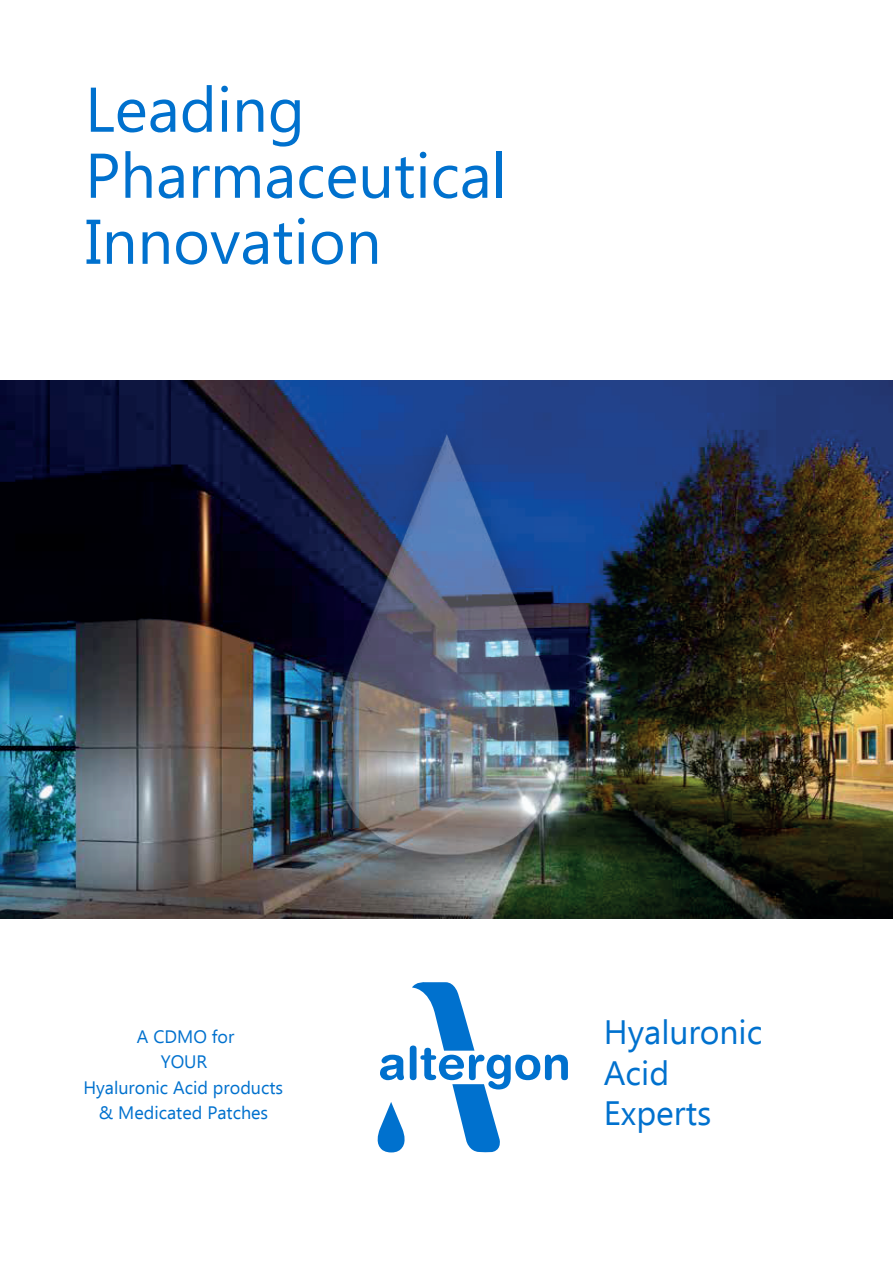
<style>
.page{position:relative;width:893px;height:1263px;background:#fff}
.page>*{position:absolute;margin:0;border:0;box-sizing:border-box;transform-origin:0 0}
.t1{font:63px/66px "Ebrima";color:#0071ce}
.t2{font:33.75px/40.5px "Ebrima";color:#0071ce}
.t3{font:18px/25.5px "Ebrima";color:#0071ce;text-align:center}
</style>
<div class="page">
<img style="left:0;top:380px;width:893px;height:539px">
<img style="left:206px;top:404px;width:481px;height:481px">
<svg style="left:377px;top:982px;width:191px;height:170px"></svg>
<h1 class="t1" style="left:85px;top:74px;width:423px">Leading<br>Pharmaceutical<br>Innovation</h1>
<p class="t3" style="left:83px;top:1023px;width:201px">A CDMO for<br>YOUR<br>Hyaluronic Acid products &amp; Medicated Patches</p>
<h2 class="t2" style="left:604px;top:1011px;width:160px">Hyaluronic<br>Acid<br>Experts</h2>
</div>
